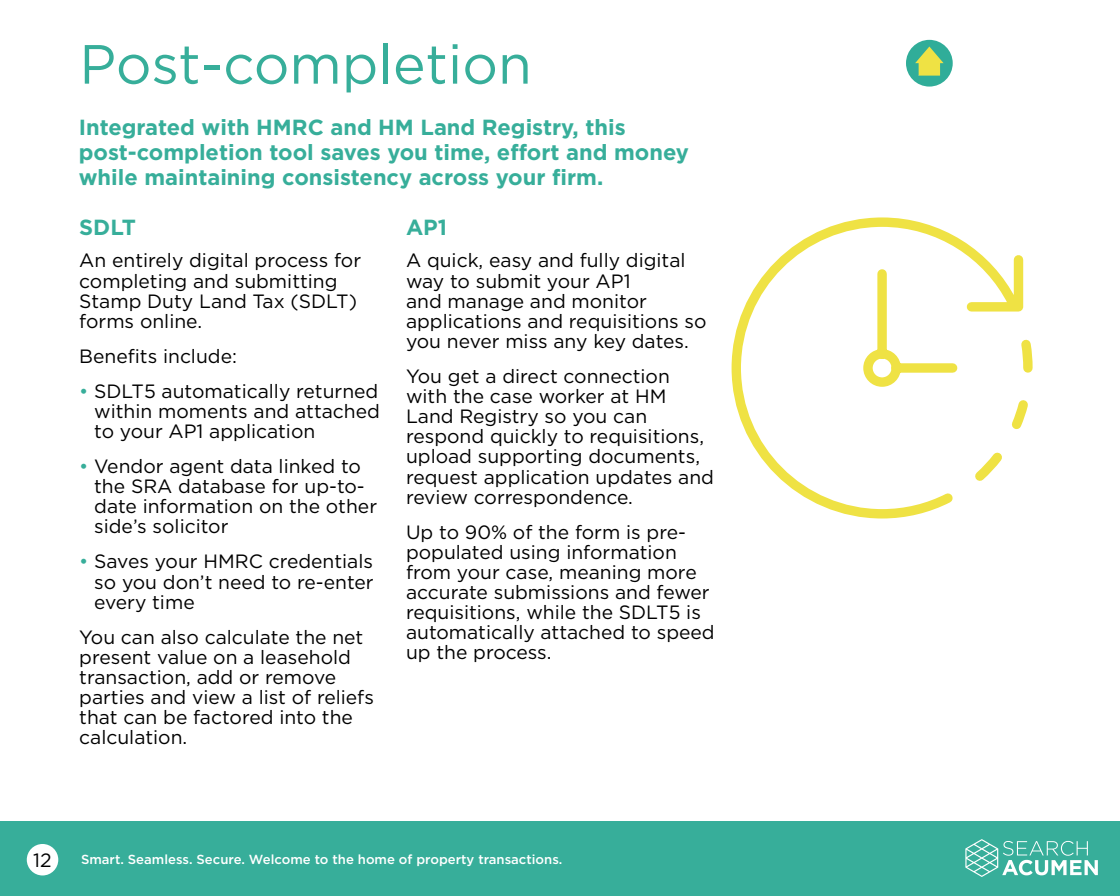
<style>
.page{position:relative;width:1120px;height:896px;background:#fff}
.page>*{position:absolute;margin:0;border:0;box-sizing:border-box;transform-origin:0 0}
.t1{font:55.12px "Gotham";color:#37ae9a}
.t2{font:700 21.88px/25.4px "Gotham";color:#37ae9a}
.t3{font:19.25px/20.1px "Gotham";color:#000}
.t4{font:500 13.12px "Gotham";color:#fff}
.s1{color:#37ae9a}
</style>
<div class="page">
<div style="left:0;top:822px;width:1120px;height:74px;background:#37ae9a"></div>
<svg style="left:965px;top:839px;width:133px;height:38px"></svg>
<div style="left:27px;top:844px;width:31px;height:31px;background:#fff;border-radius:50%"></div>
<svg style="left:906px;top:40px;width:47px;height:47px"></svg>
<svg style="left:731px;top:217px;width:302px;height:302px"></svg>
<h1 class="t1" style="left:79px;top:29px;width:454px">Post-completion</h1>
<p class="t2" style="left:79px;top:114px;width:612px">Integrated with HMRC and HM Land Registry, this post-completion tool saves you time, effort and money while maintaining consistency across your firm.</p>
<p class="t2" style="left:79px;top:214px;width:58px">SDLT</p>
<p class="t3" style="left:79px;top:250px;width:283px">An entirely digital process for completing and submitting<br>Stamp Duty Land Tax (SDLT) forms online.</p>
<p class="t3" style="left:79px;top:346px;width:159px">Benefits include:</p>
<p class="t3" style="left:94px;top:381px;width:287px;text-align:justify;text-indent:-15px"><span class="s1">•</span> SDLT5 automatically returned within moments and attached to your AP1 application</p>
<p class="t3" style="left:94px;top:456px;width:284px;text-indent:-15px"><span class="s1">•</span> Vendor agent data linked to the SRA database for up-to&shy;date information on the other side’s solicitor</p>
<p class="t3" style="left:94px;top:551px;width:281px;text-align:justify;text-indent:-15px"><span class="s1">•</span> Saves your HMRC credentials so you don’t need to re-enter every time</p>
<p class="t3" style="left:79px;top:626px;width:296px">You can also calculate the net present value on a leasehold transaction, add or remove parties and view a list of reliefs that can be factored into the calculation.</p>
<p class="t2" style="left:406px;top:214px;width:43px">AP1</p>
<p class="t3" style="left:406px;top:250px;width:302px">A quick, easy and fully digital way to submit your AP1<br>and manage and monitor applications and requisitions so you never miss any key dates.</p>
<p class="t3" style="left:406px;top:366px;width:310px">You get a direct connection with the case worker at HM<br>Land Registry so you can respond quickly to requisitions, upload supporting documents, request application updates and review correspondence.</p>
<p class="t3" style="left:406px;top:521px;width:310px">Up to 90% of the form is pre&shy;populated using information from your case, meaning more accurate submissions and fewer requisitions, while the SDLT5 is automatically attached to speed up the process.</p>
<p class="t3" style="left:33px;top:850px;width:20px">12</p>
<p class="t4" style="left:81px;top:851px;width:483px">Smart. Seamless. Secure. Welcome to the home of property transactions.</p>
</div>
